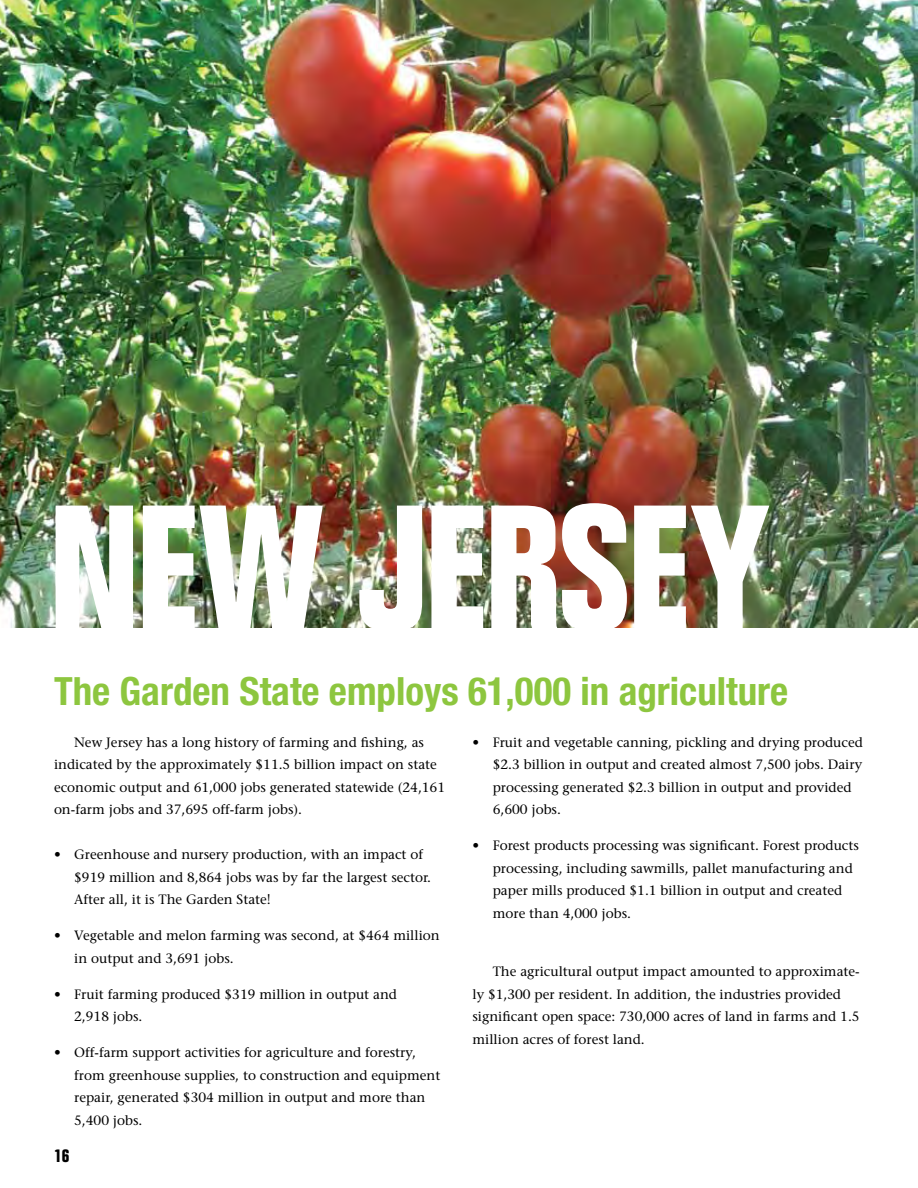
<style>
.page{position:relative;width:918px;height:1188px;background:#fff}
.page>*{position:absolute;margin:0;border:0;box-sizing:border-box;transform-origin:0 0}
.t1{font:700 condensed 172.5px "Folio";letter-spacing:-.01em;color:#fff}
.t2{font:700 condensed 39px "Helvetica Neue";color:#8dc63f}
.t3{font:700 condensed 18px "Folio";color:#000}
.t4{font:13.5px/22.5px "Stone Serif";color:#000}
</style>
<div class="page">
<img style="left:0;top:0;width:918px;height:628px">
<h1 class="t1" style="left:48px;top:472px;width:724px">NEW JERSEY</h1>
<h2 class="t2" style="left:54px;top:668px;width:736px">The Garden State employs 61,000 in agriculture</h2>
<p class="t4" style="left:54px;top:731px;width:393px;text-indent:20px">New Jersey has a long history of farming and fishing, as indicated by the approximately $11.5 billion impact on state economic output and 61,000 jobs generated statewide (24,161 on-farm jobs and 37,695 off-farm jobs).</p>
<p class="t4" style="left:74px;top:843px;width:358px;text-indent:-20px">• Greenhouse and nursery production, with an impact of $919 million and 8,864 jobs was by far the largest sector.<br>After all, it is The Garden State!</p>
<p class="t4" style="left:74px;top:924px;width:367px;text-indent:-20px">• Vegetable and melon farming was second, at $464 million in output and 3,691 jobs.</p>
<p class="t4" style="left:74px;top:983px;width:324px;text-indent:-20px">• Fruit farming produced $319 million in output and<br>2,918 jobs.</p>
<p class="t4" style="left:74px;top:1041px;width:368px;text-indent:-20px">• Off-farm support activities for agriculture and forestry, from greenhouse supplies, to construction and equipment repair, generated $304 million in output and more than 5,400 jobs.</p>
<h3 class="t3" style="left:54px;top:1145px;width:17px">16</h3>
<p class="t4" style="left:493px;top:731px;width:372px;text-indent:-20px">• Fruit and vegetable canning, pickling and drying produced $2.3 billion in output and created almost 7,500 jobs. Dairy processing generated $2.3 billion in output and provided 6,600 jobs.</p>
<p class="t4" style="left:493px;top:834px;width:368px;text-indent:-20px">• Forest products processing was significant. Forest products processing, including sawmills, pallet manufacturing and paper mills produced $1.1 billion in output and created more than 4,000 jobs.</p>
<p class="t4" style="left:472px;top:960px;width:389px;text-indent:20px">The agricultural output impact amounted to approximate&shy;ly $1,300 per resident. In addition, the industries provided significant open space: 730,000 acres of land in farms and 1.5 million acres of forest land.</p>
</div>
